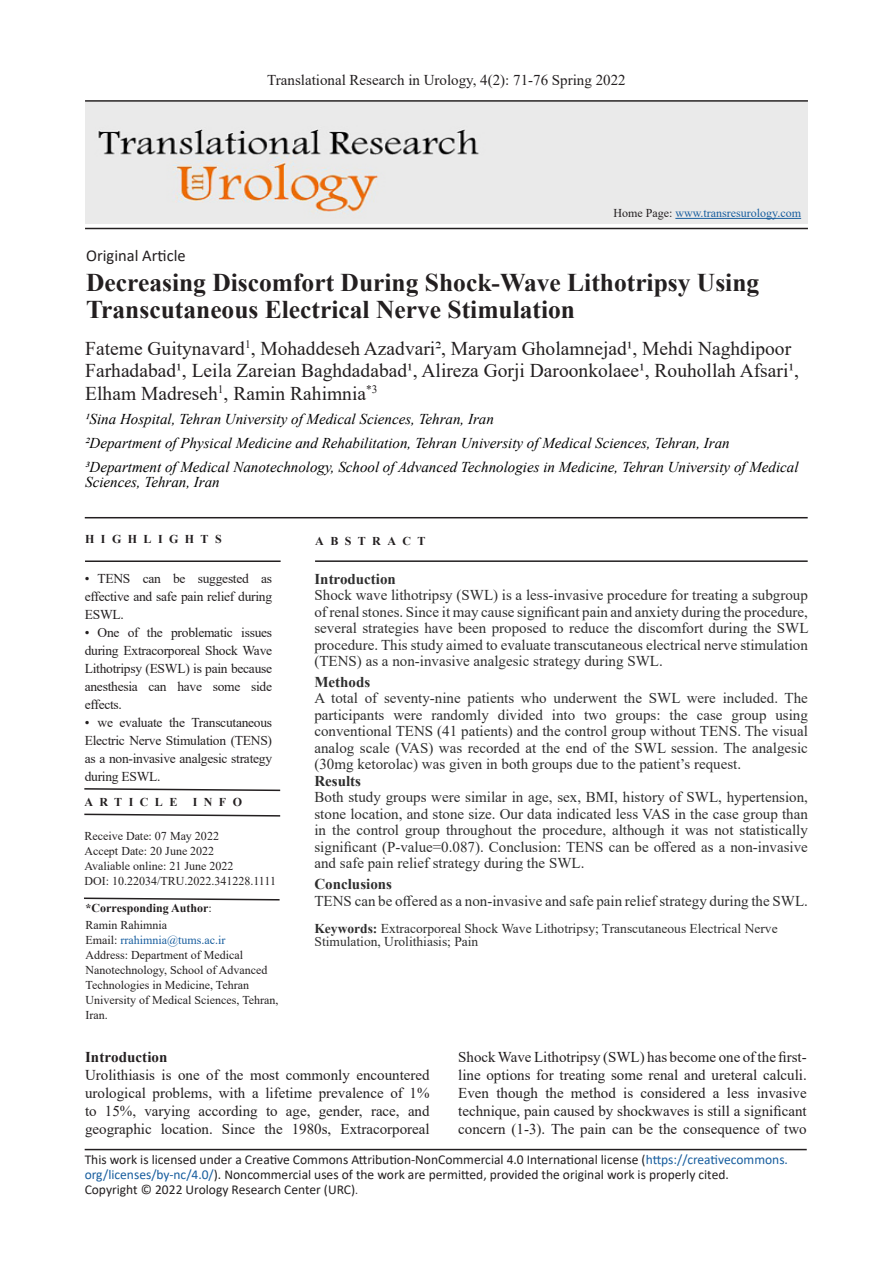
<style>
.page{position:relative;width:893px;height:1263px;background:#fff}
.page>*{position:absolute;margin:0;border:0;box-sizing:border-box;transform-origin:0 0}
.Title_Article{font:700 25.5px/27px "Times New Roman";color:#231f20}
.t1{font:19.5px/22.5px "Times New Roman";color:#231f20}
.Title_Article-2{font:16.5px "Calibri";color:#231f20}
.main-text{font:15px/16.5px "Times New Roman";color:#2e2e2e;text-align:justify}
.header_of_context{font:15px/18px "Times New Roman";color:#231f20;text-align:justify}
.t2{font:italic 15px/15px "Times New Roman";color:#000}
.main-text-2{font:700 15px "Times New Roman";color:#2e2e2e}
.header_of_context-2{font:700 15px "Times New Roman";letter-spacing:.005em;color:#231f20}
.t3{font:13.5px/18px "Times New Roman";letter-spacing:-.02em;color:#231f20;text-align:justify}
.t4{font:13.5px/15px "Calibri";color:#231f20}
.main-text-3{font:13.5px/13.5px "Times New Roman";color:#2e2e2e}
.t5{font:12px/15px "Times New Roman";color:#231f20}
.t6{font:12px "Times New Roman";color:#175d9e}
.t7{font:700 12px "Times New Roman";letter-spacing:.535em;color:#231f20}
.t8{font:700 12px "Times New Roman";color:#231f20}
.s1{color:#231f20}
.s2{font-weight:700}
.s3{font-weight:400}
.s4{color:#175d9e}
.s5{font-family:"Times New Roman";font-size:12px}
</style>
<div class="page">
<hr style="left:85px;top:228px;width:723px;height:1px;background:#231f20">
<hr style="left:85px;top:100px;width:723px;height:2px;background:#231f20">
<img style="left:85px;top:103px;width:723px;height:120px">
<hr style="left:675px;top:218px;width:126px;height:1px;background:#175d9e">
<hr style="left:85px;top:560px;width:196px;height:2px;background:#231f20">
<hr style="left:315px;top:560px;width:493px;height:2px;background:#231f20">
<hr style="left:85px;top:517px;width:723px;height:1px;background:#231f20">
<svg style="left:84px;top:813px;width:197px;height:4px"></svg>
<svg style="left:84px;top:788px;width:197px;height:4px"></svg>
<hr style="left:85px;top:1149px;width:722px;height:1px;background:#231f20">
<svg style="left:84px;top:897px;width:196px;height:4px"></svg>
<p class="header_of_context" style="left:267px;top:71px;width:360px">Translational Research in Urology, 4(2): 71-76 Spring 2022</p>
<p class="Title_Article-2" style="left:86px;top:244px;width:101px">Original Article</p>
<p class="t6" style="left:613px;top:205px;width:189px"><span class="s1">Home Page:</span> www.transresurology.com</p>
<p class="Title_Article" style="left:86px;top:268px;width:675px">Decreasing Discomfort During Shock-Wave Lithotripsy Using<br>Transcutaneous Electrical Nerve Stimulation</p>
<p class="t1" style="left:85px;top:336px;width:715px">Fateme Guitynavard<sup>1</sup>, Mohaddeseh Azadvari2, Maryam Gholamnejad1, Mehdi Naghdipoor<br>Farhadabad1, Leila Zareian Baghdadabad1, Alireza Gorji Daroonkolaee1, Rouhollah Afsari1,<br>Elham Madreseh<sup>1</sup>, Ramin Rahimnia<sup>*3</sup></p>
<p class="t2" style="left:85px;top:411px;width:410px">1Sina Hospital, Tehran University of Medical Sciences, Tehran, Iran</p>
<p class="t2" style="left:85px;top:435px;width:646px">2Department of Physical Medicine and Rehabilitation, Tehran University of Medical Sciences, Tehran, Iran</p>
<p class="t2" style="left:85px;top:459px;width:715px">3Department of Medical Nanotechnology, School of Advanced Technologies in Medicine, Tehran University of Medical<br>Sciences, Tehran, Iran</p>
<p class="t7" style="left:85px;top:530px;width:138px">HIGHLIGHTS</p>
<p class="t7" style="left:315px;top:532px;width:112px">ABSTRACT</p>
<p class="t3" style="left:85px;top:569px;width:189px">• TENS can be suggested as effective and safe pain relief during ESWL.</p>
<p class="t3" style="left:85px;top:623px;width:189px">• One of the problematic issues during Extracorporeal Shock Wave Lithotripsy (ESWL) is pain because anesthesia can have some side effects.</p>
<p class="t3" style="left:85px;top:713px;width:189px">• we evaluate the Transcutaneous Electric Nerve Stimulation (TENS) as a non-invasive analgesic strategy during ESWL.</p>
<p class="t7" style="left:85px;top:794px;width:94px">ARTICLE</p>
<p class="t7" style="left:193px;top:794px;width:51px">INFO</p>
<p class="main-text-2" style="left:314px;top:568px;width:83px">Introduction</p>
<p class="main-text" style="left:314px;top:586px;width:495px">Shock wave lithotripsy (SWL) is a less-invasive procedure for treating a subgroup of renal stones. Since it may cause significant pain and anxiety during the procedure, several strategies have been proposed to reduce the discomfort during the SWL procedure. This study aimed to evaluate transcutaneous electrical nerve stimulation (TENS) as a non-invasive analgesic strategy during SWL.</p>
<p class="main-text-2" style="left:314px;top:671px;width:57px">Methods</p>
<p class="main-text" style="left:314px;top:690px;width:495px">A total of seventy-nine patients who underwent the SWL were included. The participants were randomly divided into two groups: the case group using conventional TENS (41 patients) and the control group without TENS. The visual analog scale (VAS) was recorded at the end of the SWL session. The analgesic (30mg ketorolac) was given in both groups due to the patient’s request.</p>
<p class="main-text-2" style="left:314px;top:770px;width:48px">Results</p>
<p class="main-text" style="left:314px;top:789px;width:495px">Both study groups were similar in age, sex, BMI, history of SWL, hypertension, stone location, and stone size. Our data indicated less VAS in the case group than in the control group throughout the procedure, although it was not statistically significant (P-value=0.087). Conclusion: TENS can be offered as a non-invasive and safe pain relief strategy during the SWL.</p>
<p class="main-text-2" style="left:314px;top:873px;width:79px">Conclusions</p>
<p class="main-text" style="left:314px;top:892px;width:495px">TENS can be offered as a non-invasive and safe pain relief strategy during the SWL.</p>
<p class="main-text-3" style="left:314px;top:921px;width:465px"><span class="s2">Keywords:</span> Extracorporeal Shock Wave Lithotripsy; Transcutaneous Electrical Nerve<br>Stimulation, Urolithiasis; Pain</p>
<p class="t5" style="left:84px;top:828px;width:136px">Receive Date: 07 May 2022</p>
<p class="t5" style="left:84px;top:843px;width:131px">Accept Date: 20 June 2022</p>
<p class="t5" style="left:84px;top:858px;width:151px">Avaliable online: 21 June 2022</p>
<p class="t5" style="left:84px;top:873px;width:193px">DOI: 10.22034/TRU.2022.341228.1111</p>
<p class="t8" style="left:86px;top:899px;width:128px">*Corresponding Author<span class="s3">:</span></p>
<p class="t5" style="left:86px;top:917px;width:83px">Ramin Rahimnia</p>
<p class="t6" style="left:86px;top:931px;width:142px"><span class="s1">Email:</span> rrahimnia@tums.ac.ir</p>
<p class="t5" style="left:86px;top:947px;width:194px">Address: Department of Medical<br>Nanotechnology, School of Advanced<br>Technologies in Medicine, Tehran<br>University of Medical Sciences, Tehran,<br>Iran.</p>
<p class="header_of_context-2" style="left:85px;top:1046px;width:84px">Introduction</p>
<p class="header_of_context" style="left:85px;top:1065px;width:346px">Urolithiasis is one of the most commonly encountered urological problems, with a lifetime prevalence of 1% to 15%, varying according to age, gender, race, and geographic location. Since the 1980s, Extracorporeal</p>
<p class="header_of_context" style="left:458px;top:1047px;width:350px">Shock Wave Lithotripsy (SWL) has become one of the first&shy;line options for treating some renal and ureteral calculi.<br>Even though the method is considered a less invasive technique, pain caused by shockwaves is still a significant concern (1-3). The pain can be the consequence of two</p>
<p class="t4" style="left:85px;top:1151px;width:705px">This work is licensed under a Creative Commons Attribution-NonCommercial 4.0 International license (<span class="s4">https://creativecommons. org/licenses/by-nc/4.0/</span>). Noncommercial uses of the work are permitted, provided the original work is properly cited.</p>
<p class="t4" style="left:85px;top:1181px;width:275px">Copyright © 2022 Urology Research Center (URC)<span class="s5">.</span></p>
</div>
